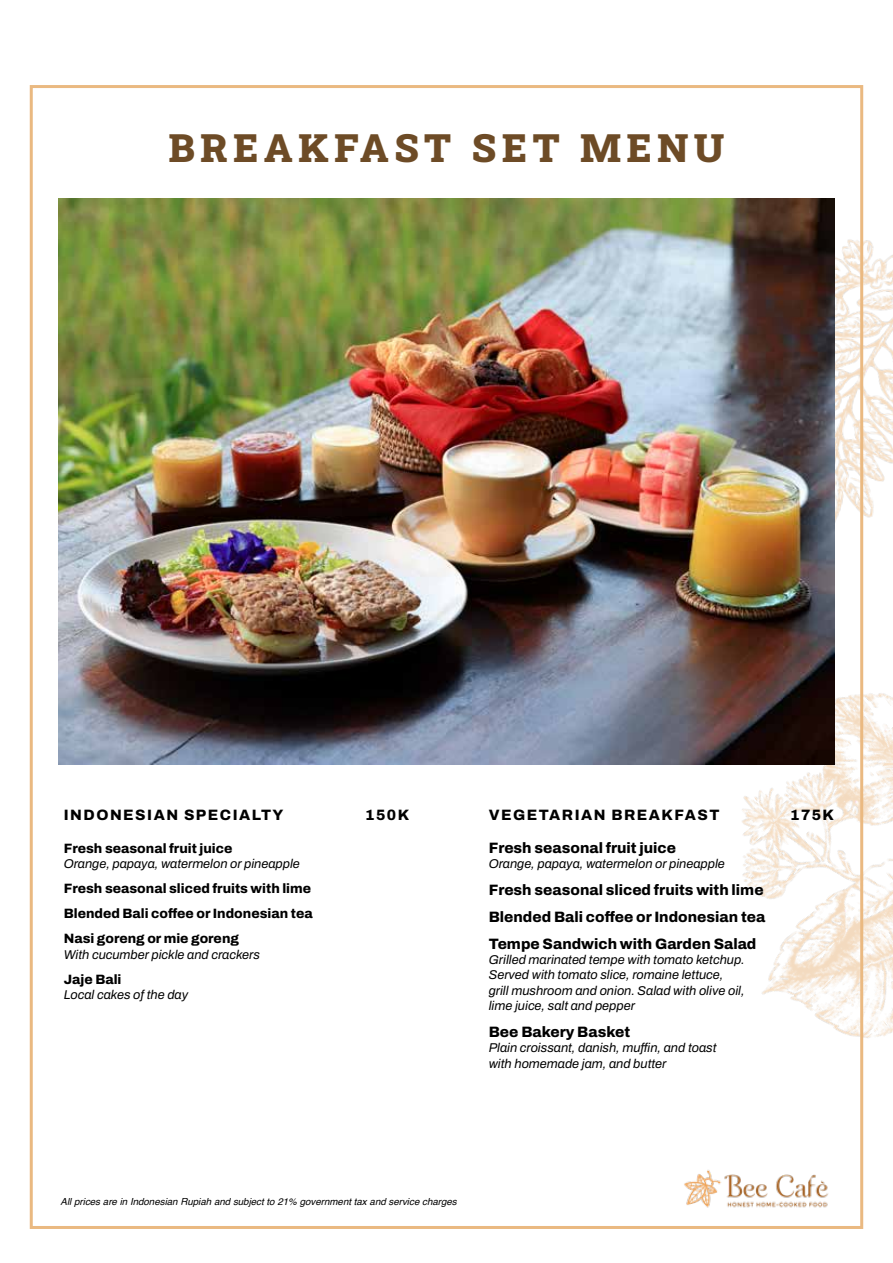
<style>
.page{position:relative;width:893px;height:1263px;background:#fff}
.page>*{position:absolute;margin:0;border:0;box-sizing:border-box;transform-origin:0 0}
.t1{font:900 39px "Roboto Slab";letter-spacing:.15em;color:#6d4b26}
.t2{font:800 15px/27px "Archivo";color:#000;text-align:justify}
.t3{font:800 15px "Archivo";letter-spacing:.1em;color:#000}
.t4{font:800 13.5px/25.2px "Archivo";color:#000;text-align:justify}
.t5{font:italic 12.75px/15.3px "Archivo";color:#000}
.t6{font:italic 9.75px "Helvetica";color:#000}
</style>
<div class="page">
<img style="left:742px;top:631px;width:151px;height:461px">
<img style="left:834px;top:176px;width:59px;height:401px">
<img style="left:834px;top:549px;width:5px;height:131px">
<img style="left:684px;top:1170px;width:144px;height:38px">
<img style="left:59px;top:198px;width:775px;height:567px">
<h1 class="t1" style="left:169px;top:121px;width:557px">BREAKFAST SET MENU</h1>
<p class="t3" style="left:64px;top:804px;width:221px">INDONESIAN SPECIALTY</p>
<p class="t2" style="left:365px;top:801px;width:46px">150K</p>
<p class="t4" style="left:64px;top:835px;width:170px">Fresh seasonal fruit juice</p>
<p class="t5" style="left:64px;top:856px;width:238px">Orange, papaya, watermelon or pineapple</p>
<p class="t4" style="left:64px;top:876px;width:250px">Fresh seasonal sliced fruits with lime Blended Bali coffee or Indonesian tea Nasi goreng or mie goreng</p>
<p class="t5" style="left:64px;top:947px;width:198px">With cucumber pickle and crackers</p>
<p class="t4" style="left:64px;top:967px;width:59px">Jaje Bali</p>
<p class="t5" style="left:64px;top:987px;width:126px">Local cakes of the day</p>
<p class="t3" style="left:489px;top:804px;width:232px">VEGETARIAN BREAKFAST</p>
<p class="t2" style="left:790px;top:801px;width:45px">175K</p>
<p class="t2" style="left:489px;top:834px;width:189px">Fresh seasonal fruit juice</p>
<p class="t5" style="left:489px;top:856px;width:238px">Orange, papaya, watermelon or pineapple</p>
<p class="t2" style="left:489px;top:876px;width:278px">Fresh seasonal sliced fruits with lime Blended Bali coffee or Indonesian tea Tempe Sandwich with Garden Salad</p>
<p class="t5" style="left:489px;top:952px;width:257px">Grilled marinated tempe with tomato ketchup.<br>Served with tomato slice, romaine lettuce, grill mushroom and onion. Salad with olive oil, lime juice, salt and pepper</p>
<p class="t2" style="left:489px;top:1018px;width:143px">Bee Bakery Basket</p>
<p class="t5" style="left:489px;top:1040px;width:229px">Plain croissant, danish, muffin, and toast with homemade jam, and butter</p>
<p class="t6" style="left:61px;top:1194px;width:398px">All prices are in Indonesian Rupiah and subject to 21% government tax and service charges</p>
</div>
